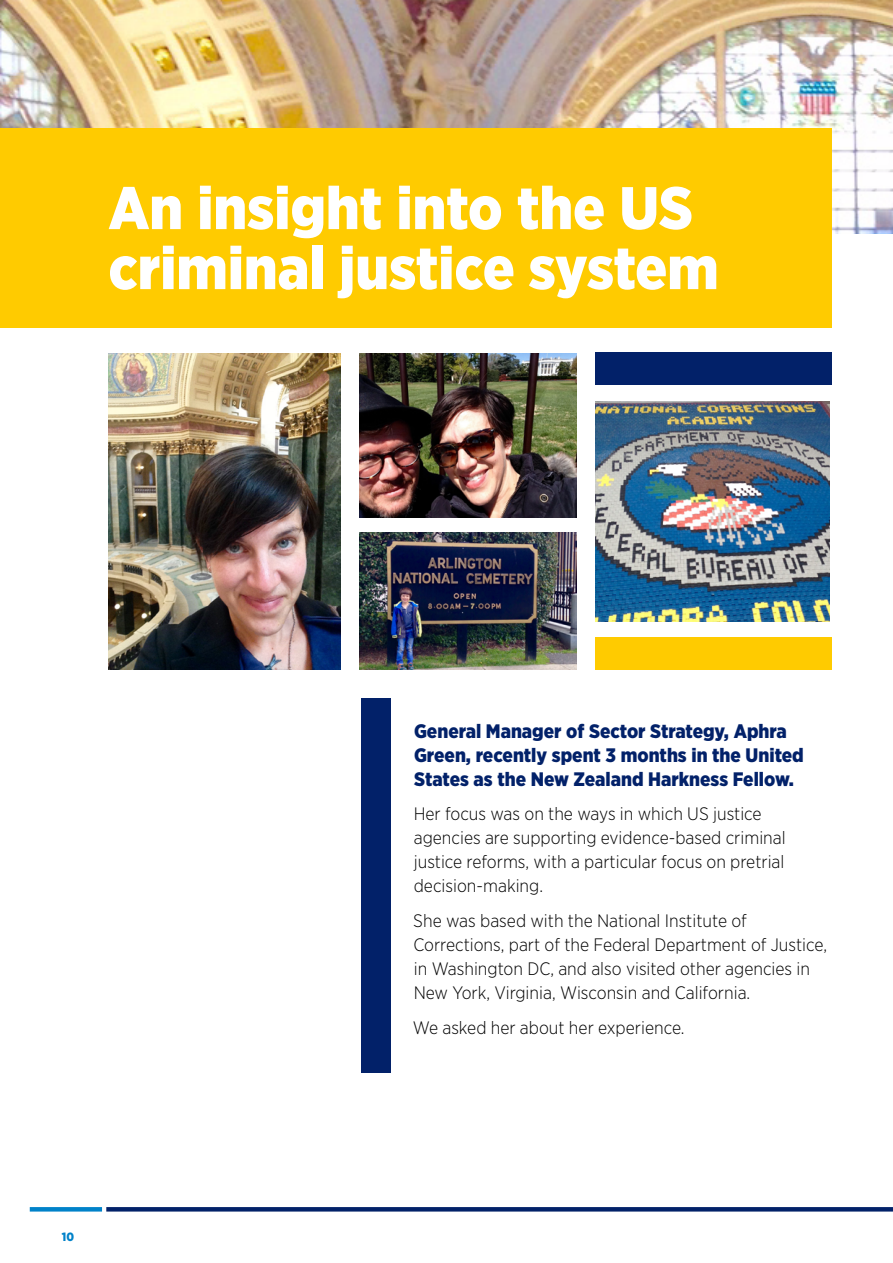
<style>
.page{position:relative;width:893px;height:1263px;background:#fff}
.page>*{position:absolute;margin:0;border:0;box-sizing:border-box;transform-origin:0 0}
.t1{font:900 60px/60px "Gotham Narrow";color:#fff}
.t2{font:900 19.5px/24px "Gotham Narrow";color:#022169}
.t3{font:300 18px/24px "Gotham Narrow";color:#000}
.t4{font:900 12px "Gotham Narrow";color:#0082c9}
</style>
<div class="page">
<svg style="left:30px;top:1207px;width:72px;height:4px"></svg>
<svg style="left:106px;top:1207px;width:787px;height:4px;background:#06256b"></svg>
<img style="left:0;top:0;width:893px;height:234px">
<div style="left:0;top:128px;width:831px;height:199px;background:#ffcb00"></div>
<img style="left:108px;top:353px;width:232px;height:317px">
<img style="left:595px;top:401px;width:234px;height:220px">
<img style="left:359px;top:533px;width:217px;height:137px">
<img style="left:359px;top:353px;width:217px;height:164px">
<div style="left:595px;top:637px;width:236px;height:33px;background:#ffcb00"></div>
<div style="left:595px;top:352px;width:236px;height:32px;background:#022169"></div>
<div style="left:361px;top:699px;width:30px;height:374px;background:#022169"></div>
<h1 class="t1" style="left:108px;top:177px;width:612px">An insight into the US criminal justice system</h1>
<p class="t4" style="left:62px;top:1229px;width:14px">10</p>
<p class="t2" style="left:414px;top:719px;width:391px">General Manager of Sector Strategy, Aphra<br>Green, recently spent 3 months in the United<br>States as the New Zealand Harkness Fellow.</p>
<p class="t3" style="left:414px;top:802px;width:374px">Her focus was on the ways in which US justice agencies are supporting evidence-based criminal justice reforms, with a particular focus on pretrial decision-making.</p>
<p class="t3" style="left:413px;top:908px;width:415px">She was based with the National Institute of Corrections, part of the Federal Department of Justice, in Washington DC, and also visited other agencies in New York, Virginia, Wisconsin and California.</p>
<p class="t3" style="left:413px;top:1015px;width:273px">We asked her about her experience.</p>
</div>
